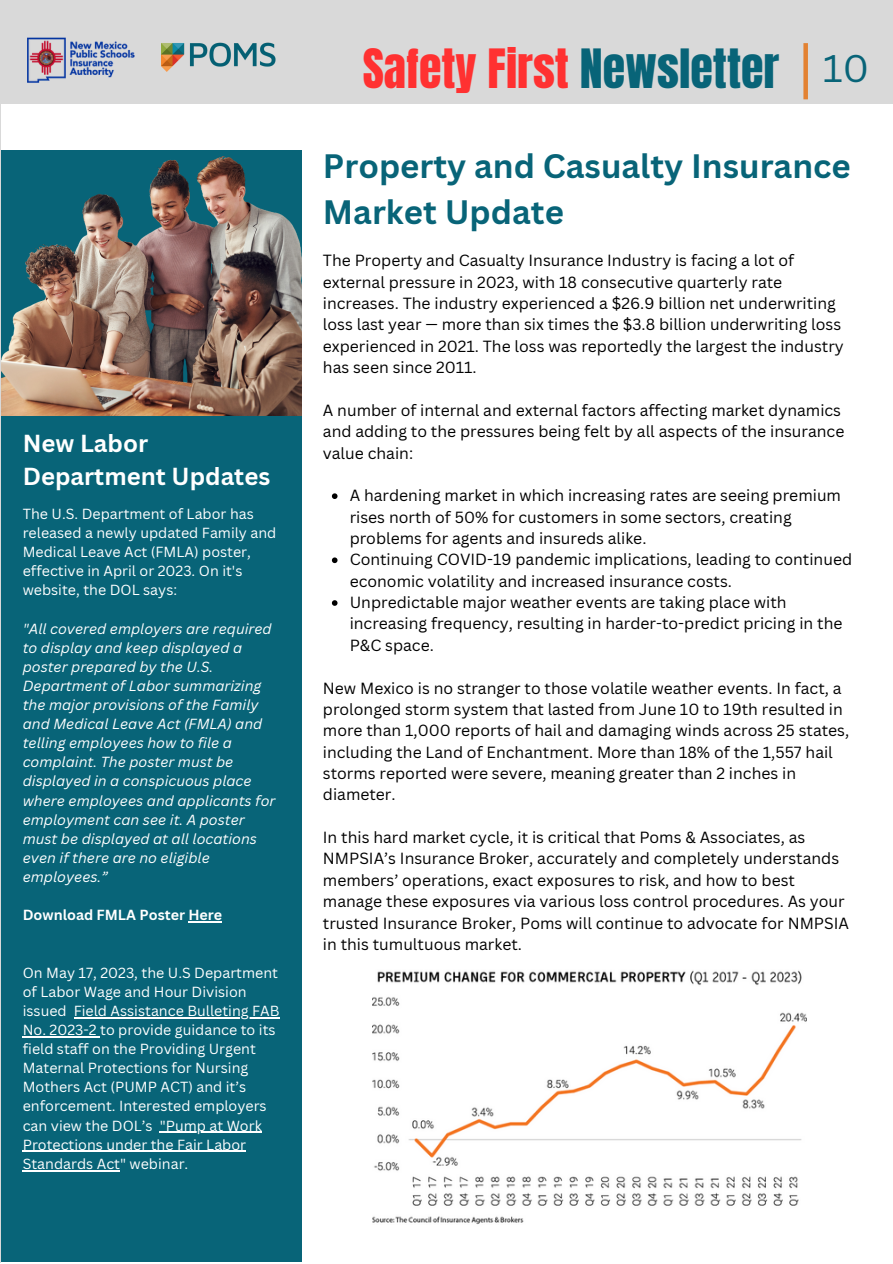
<style>
.page{position:relative;width:893px;height:1264px;background:#fff}
.page>*{position:absolute;margin:0;border:0;box-sizing:border-box;transform-origin:0 0}
.t1{font:46.05px "Anton";color:#ff3131}
.t2{font:37.5px "Canva Sans";color:#086478}
.t3{font:700 33px/46px "Canva Sans";color:#086478}
.t4{font:700 24px/32.5px "Canva Sans";color:#fff}
.t5{font:15.75px/21.3px "Canva Sans";color:#000}
.t6{font:14.25px/19px "Canva Sans";color:#fff}
.t7{font:italic 14.25px/19px "Canva Sans";color:#fff}
.t8{font:700 14.25px "Canva Sans";color:#fff}
.t9{font:700 12px "Canva Sans";color:#fff}
.s1{color:#086478}
</style>
<div class="page">
<div style="left:0;top:0;width:892px;height:1262px;background:#d9d9d9"></div>
<img style="left:161px;top:42px;width:115px;height:29px">
<div style="left:1px;top:104px;width:891px;height:1158px;background:#fff"></div>
<img style="left:27px;top:37px;width:108px;height:46px">
<svg style="left:803px;top:43px;width:4px;height:56px"></svg>
<div style="left:1px;top:150px;width:300px;height:1112px;background:#086478"></div>
<img style="left:1px;top:156px;width:300px;height:259px">
<img style="left:372px;top:970px;width:434px;height:260px">
<svg style="left:332px;top:493px;width:5px;height:6px"></svg>
<svg style="left:332px;top:557px;width:5px;height:6px"></svg>
<svg style="left:332px;top:600px;width:5px;height:6px"></svg>
<hr style="left:188px;top:921px;width:34px;height:1px;background:#fff">
<hr style="left:74px;top:1016px;width:205px;height:2px;background:#fff">
<hr style="left:23px;top:1036px;width:77px;height:1px;background:#fff">
<hr style="left:160px;top:1131px;width:102px;height:1px;background:#fff">
<hr style="left:23px;top:1150px;width:223px;height:1px;background:#fff">
<hr style="left:23px;top:1169px;width:97px;height:1px;background:#fff">
<p class="t4" style="left:23px;top:427px;width:249px">New Labor<br>Department Updates</p>
<p class="t6" style="left:23px;top:503px;width:255px">The U.S. Department of Labor has released a newly updated Family and<br>Medical Leave Act (FMLA) poster, effective in April or 2023. On it's website, the DOL says:</p>
<p class="t7" style="left:23px;top:618px;width:254px">"All covered employers are required to display and keep displayed a poster prepared by the U.S.<br>Department of Labor summarizing the major provisions of the Family and Medical Leave Act (FMLA) and telling employees how to file a complaint. The poster must be displayed in a conspicuous place where employees and applicants for employment can see it. A poster must be displayed at all locations even if there are no eligible employees.”</p>
<p class="t8" style="left:23px;top:905px;width:201px">Download FMLA Poster Here</p>
<p class="t9" style="left:19px;top:819px;width:19px">OR</p>
<p class="t6" style="left:23px;top:962px;width:258px">On May 17, 2023, the U.S Department of Labor Wage and Hour Division issued Field Assistance Bulleting FAB No. 2023-2 to provide guidance to its field staff on the Providing Urgent Maternal Protections for Nursing Mothers Act (PUMP ACT) and it’s enforcement. Interested employers can view the DOL’s "Pump at Work Protections under the Fair Labor Standards Act" webinar.</p>
<p class="t1" style="left:362px;top:36px;width:418px">Safety First <span class="s1">Newsletter</span></p>
<p class="t2" style="left:822px;top:42px;width:48px">10</p>
<p class="t3" style="left:323px;top:142px;width:529px">Property and Casualty Insurance<br>Market Update</p>
<p class="t5" style="left:323px;top:249px;width:522px">The Property and Casualty Insurance Industry is facing a lot of external pressure in 2023, with 18 consecutive quarterly rate increases. The industry experienced a $26.9 billion net underwriting loss last year — more than six times the $3.8 billion underwriting loss experienced in 2021. The loss was reportedly the largest the industry has seen since 2011.</p>
<p class="t5" style="left:323px;top:399px;width:523px">A number of internal and external factors affecting market dynamics and adding to the pressures being felt by all aspects of the insurance value chain:</p>
<p class="t5" style="left:349px;top:484px;width:493px">A hardening market in which increasing rates are seeing premium rises north of 50% for customers in some sectors, creating problems for agents and insureds alike.</p>
<p class="t5" style="left:349px;top:548px;width:504px">Continuing COVID-19 pandemic implications, leading to continued economic volatility and increased insurance costs.</p>
<p class="t5" style="left:349px;top:591px;width:494px">Unpredictable major weather events are taking place with increasing frequency, resulting in harder-to-predict pricing in the<br>P&amp;C space.</p>
<p class="t5" style="left:323px;top:676px;width:528px">New Mexico is no stranger to those volatile weather events. In fact, a prolonged storm system that lasted from June 10 to 19th resulted in more than 1,000 reports of hail and damaging winds across 25 states, including the Land of Enchantment. More than 18% of the 1,557 hail storms reported were severe, meaning greater than 2 inches in diameter.</p>
<p class="t5" style="left:323px;top:826px;width:527px">In this hard market cycle, it is critical that Poms &amp; Associates, as NMPSIA’s Insurance Broker, accurately and completely understands members’ operations, exact exposures to risk, and how to best manage these exposures via various loss control procedures. As your trusted Insurance Broker, Poms will continue to advocate for NMPSIA in this tumultuous market.</p>
</div>
